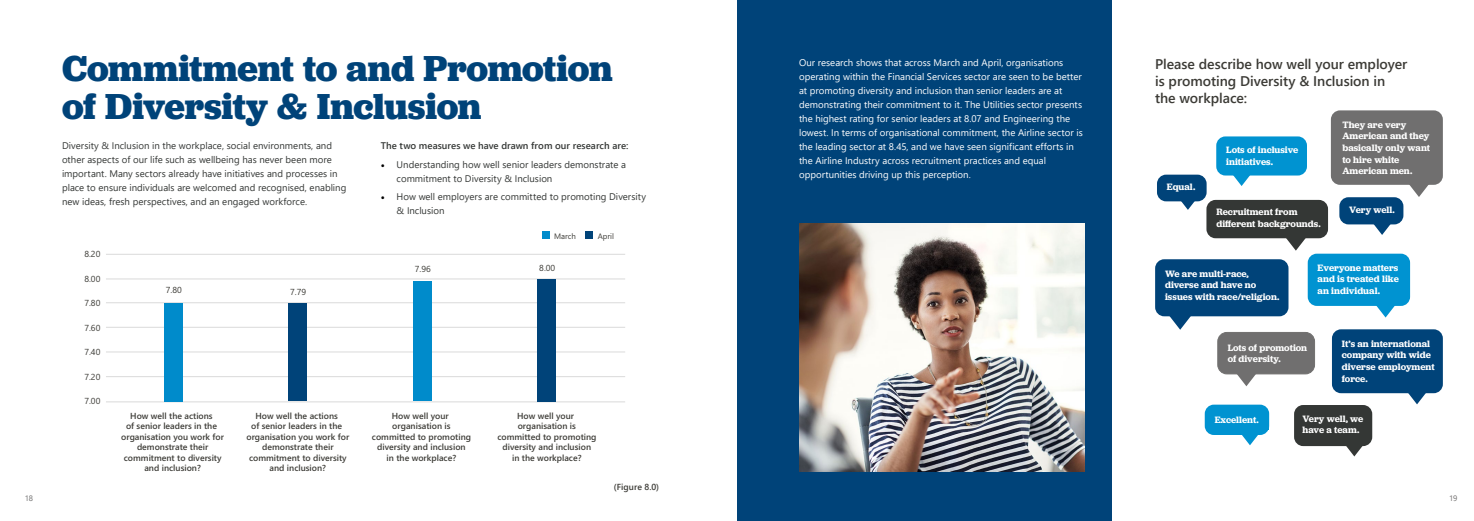
<style>
.page{position:relative;width:1474px;height:521px;background:#fff}
.page>*{position:absolute;margin:0;border:0;box-sizing:border-box;transform-origin:0 0}
.t1{font:700 37.62px/37.6px "Jubilat";letter-spacing:-.005em;color:#004379}
.t2{font:600 14px/16.8px "Segoe UI";letter-spacing:-.005em;color:#3c3b36}
.t3{font:9.62px/14px "Segoe UI";color:#fff}
.t4{font:9.62px/14px "Segoe UI";color:#343735}
.t5{font:600 9.62px/11.5px "Jubilat";color:#fff}
.t6{font:600 9.62px "Segoe UI";letter-spacing:.005em;color:#343735}
.t7{font:600 8.75px/10.5px "Segoe UI";color:#3c3b36;text-align:center}
.t8{font:8.75px "Segoe UI";color:#3c3b36}
.t9{font:7.88px "Segoe UI";color:#3c3b36}
.t10{font:7.88px "Segoe UI";color:#706f6f}
.s1{font-family:"Minion Pro";font-size:10.5px;color:#000}
</style>
<div class="page">
<hr style="left:106px;top:254px;width:519px;height:1px;background:#dadada">
<hr style="left:106px;top:279px;width:519px;height:1px;background:#dadada">
<hr style="left:106px;top:303px;width:519px;height:1px;background:#dadada">
<hr style="left:106px;top:327px;width:519px;height:1px;background:#dadada">
<hr style="left:106px;top:352px;width:519px;height:1px;background:#dadada">
<hr style="left:106px;top:376px;width:519px;height:1px;background:#dadada">
<hr style="left:106px;top:402px;width:519px;height:1px;background:#dadada">
<div style="left:542px;top:231px;width:7px;height:8px;background:#008bcb"></div>
<div style="left:586px;top:231px;width:7px;height:8px;background:#004379"></div>
<div style="left:164px;top:303px;width:18px;height:98px;background:#008bcb"></div>
<div style="left:289px;top:303px;width:18px;height:98px;background:#004379"></div>
<div style="left:413px;top:282px;width:18px;height:119px;background:#008bcb"></div>
<div style="left:537px;top:279px;width:19px;height:122px;background:#004379"></div>
<div style="left:737px;top:0;width:374px;height:521px;background:#004379"></div>
<img style="left:799px;top:223px;width:285px;height:248px">
<div style="left:1339px;top:197px;width:64px;height:27px;background:#004379;border-radius:9px"></div>
<svg style="left:1369px;top:224px;width:25px;height:11px"></svg>
<div style="left:1204px;top:405px;width:65px;height:30px;background:#0093d1;border-radius:9px"></div>
<svg style="left:1242px;top:434px;width:20px;height:11px"></svg>
<div style="left:1293px;top:405px;width:79px;height:41px;background:#343735;border-radius:9px"></div>
<svg style="left:1341px;top:445px;width:25px;height:11px"></svg>
<div style="left:1331px;top:329px;width:111px;height:64px;background:#004379;border-radius:9px"></div>
<svg style="left:1404px;top:393px;width:25px;height:11px"></svg>
<div style="left:1156px;top:175px;width:50px;height:26px;background:#004379;border-radius:9px"></div>
<svg style="left:1175px;top:201px;width:25px;height:9px"></svg>
<div style="left:1206px;top:200px;width:121px;height:38px;background:#343735;border-radius:9px"></div>
<svg style="left:1283px;top:238px;width:25px;height:13px"></svg>
<div style="left:1217px;top:332px;width:97px;height:42px;background:#706f6f;border-radius:9px"></div>
<div style="left:1217px;top:332px;width:97px;height:42px;border:1px solid #71706f;border-radius:9px"></div>
<svg style="left:1233px;top:372px;width:25px;height:14px"></svg>
<div style="left:1307px;top:254px;width:102px;height:52px;background:#0093d1;border-radius:9px"></div>
<svg style="left:1372px;top:305px;width:25px;height:12px"></svg>
<div style="left:1216px;top:136px;width:90px;height:39px;background:#0093d1;border-radius:9px"></div>
<svg style="left:1229px;top:175px;width:25px;height:11px"></svg>
<div style="left:1330px;top:110px;width:112px;height:75px;background:#706f6f;border-radius:9px"></div>
<svg style="left:1406px;top:184px;width:25px;height:13px"></svg>
<div style="left:1155px;top:259px;width:133px;height:57px;background:#004379;border-radius:9px"></div>
<svg style="left:1167px;top:316px;width:25px;height:14px"></svg>
<h1 class="t1" style="left:62px;top:49px;width:552px">Commitment to and Promotion of Diversity &amp; Inclusion</h1>
<p class="t4" style="left:62px;top:138px;width:286px">Diversity &amp; Inclusion in the workplace, social environments, and other aspects of our life such as wellbeing has never been more important. Many sectors already have initiatives and processes in place to ensure individuals are welcomed and recognised, enabling new ideas, fresh perspectives, and an engaged workforce.</p>
<p class="t6" style="left:381px;top:137px;width:249px">The two measures we have drawn from our research are:</p>
<p class="t4" style="left:396px;top:157px;width:231px;text-indent:-16px"><span class="s1">•</span> Understanding how well senior leaders demonstrate a commitment to Diversity &amp; Inclusion</p>
<p class="t4" style="left:396px;top:188px;width:251px;text-indent:-16px"><span class="s1">•</span> How well employers are committed to promoting Diversity &amp; Inclusion</p>
<p class="t8" style="left:84px;top:246px;width:18px">8.20</p>
<p class="t8" style="left:84px;top:270px;width:18px">8.00</p>
<p class="t8" style="left:84px;top:295px;width:18px">7.80</p>
<p class="t8" style="left:84px;top:319px;width:18px">7.60</p>
<p class="t8" style="left:84px;top:344px;width:18px">7.40</p>
<p class="t8" style="left:84px;top:368px;width:18px">7.20</p>
<p class="t8" style="left:84px;top:393px;width:18px">7.00</p>
<p class="t9" style="left:554px;top:228px;width:23px">March</p>
<p class="t9" style="left:598px;top:228px;width:18px">April</p>
<p class="t8" style="left:166px;top:281px;width:18px">7.80</p>
<p class="t8" style="left:290px;top:284px;width:18px">7.79</p>
<p class="t8" style="left:415px;top:261px;width:18px">7.96</p>
<p class="t8" style="left:539px;top:260px;width:18px">8.00</p>
<p class="t7" style="left:121px;top:409px;width:104px">How well the actions<br>of senior leaders in the organisation you work for demonstrate their commitment to diversity and inclusion?</p>
<p class="t7" style="left:246px;top:409px;width:104px">How well the actions<br>of senior leaders in the organisation you work for demonstrate their commitment to diversity and inclusion?</p>
<p class="t7" style="left:372px;top:409px;width:101px">How well your organisation is committed to promoting diversity and inclusion<br>in the workplace?</p>
<p class="t7" style="left:497px;top:409px;width:101px">How well your organisation is committed to promoting diversity and inclusion<br>in the workplace?</p>
<p class="t7" style="left:614px;top:481px;width:47px">(Figure 8.0)</p>
<p class="t3" style="left:799px;top:55px;width:285px">Our research shows that across March and April, organisations operating within the Financial Services sector are seen to be better at promoting diversity and inclusion than senior leaders are at demonstrating their commitment to it. The Utilities sector presents the highest rating for senior leaders at 8.07 and Engineering the lowest. In terms of organisational commitment, the Airline sector is the leading sector at 8.45, and we have seen significant efforts in the Airline Industry across recruitment practices and equal opportunities driving up this perception.</p>
<h2 class="t2" style="left:1155px;top:55px;width:254px">Please describe how well your employer is promoting Diversity &amp; Inclusion in the workplace:</h2>
<p class="t5" style="left:1166px;top:181px;width:30px">Equal.</p>
<p class="t5" style="left:1226px;top:144px;width:74px">Lots of inclusive initiatives.</p>
<p class="t5" style="left:1216px;top:206px;width:106px">Recruitment from different backgrounds.</p>
<p class="t5" style="left:1342px;top:119px;width:89px">They are very<br>American and they basically only want to hire white<br>American men.</p>
<p class="t5" style="left:1349px;top:204px;width:47px">Very well.</p>
<p class="t5" style="left:1165px;top:268px;width:116px">We are multi-race, diverse and have no issues with race/religion.</p>
<p class="t5" style="left:1317px;top:261px;width:83px;text-align:justify">Everyone matters and is treated like an individual.</p>
<p class="t5" style="left:1227px;top:341px;width:81px">Lots of promotion of diversity.</p>
<p class="t5" style="left:1341px;top:338px;width:94px">It’s an international company with wide diverse employment force.</p>
<p class="t5" style="left:1214px;top:414px;width:46px">Excellent.</p>
<p class="t5" style="left:1302px;top:413px;width:62px">Very well, we have a team.</p>
<p class="t10" style="left:25px;top:491px;width:10px">18</p>
<p class="t10" style="left:1449px;top:491px;width:10px">19</p>
</div>
